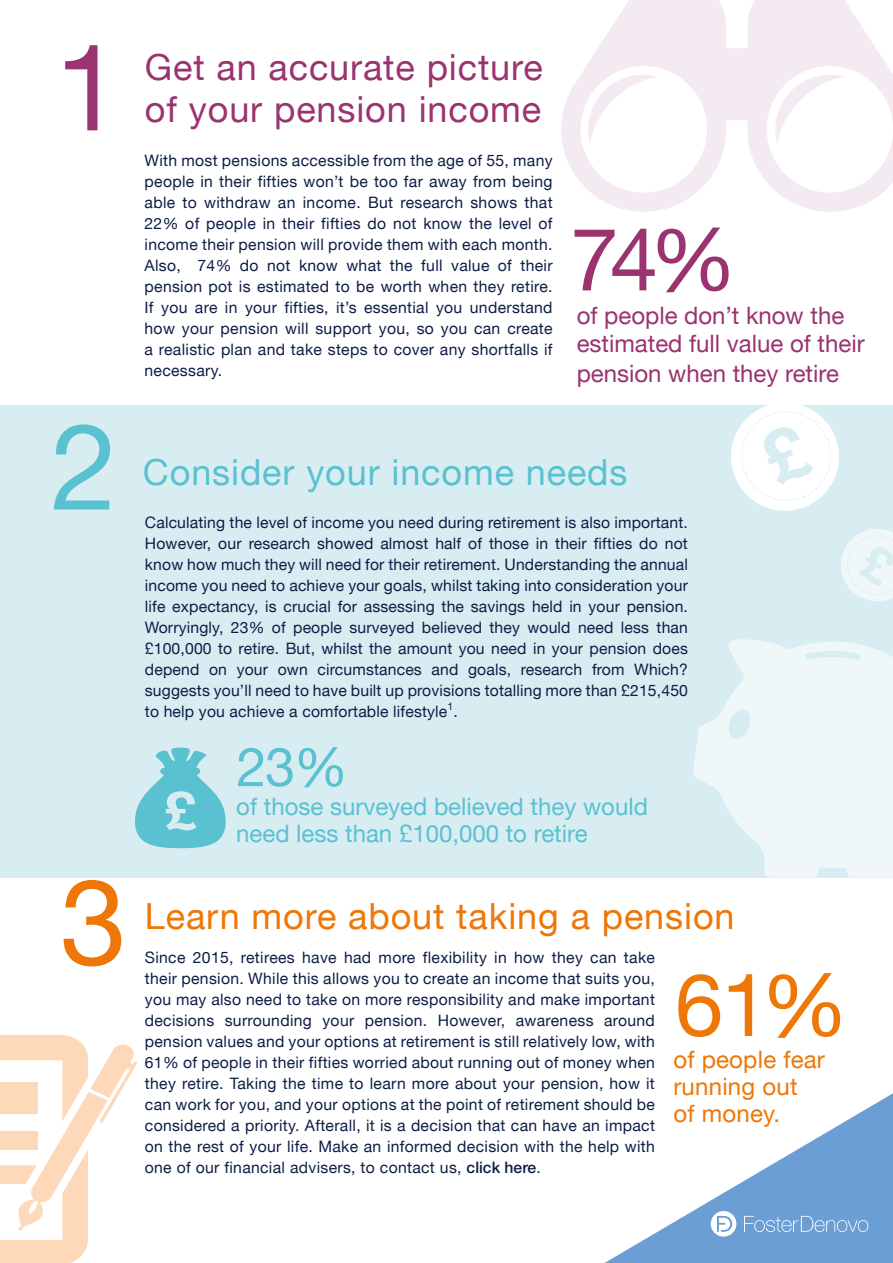
<style>
.page{position:relative;width:893px;height:1263px;background:#fff}
.page>*{position:absolute;margin:0;border:0;box-sizing:border-box;transform-origin:0 0}
.t1{font:120px "Helvetica Neue LT";color:#9a336f}
.t2{font:120px "Helvetica Neue LT";color:#ee7707}
.t3{font:120px "Helvetica Neue LT";color:#5ac1d0}
.t4{font:87px "Helvetica Neue LT";color:#9a336f}
.t5{font:87px "Helvetica Neue LT";color:#ee7707}
.t6{font:54px "Helvetica Neue LT";color:#5ac1d0}
.t7{font:36px/42px "Helvetica Neue LT";letter-spacing:.025em;color:#9a336f}
.t8{font:36px "Helvetica Neue LT";letter-spacing:.025em;color:#ee7707}
.t9{font:36px "Helvetica Neue LT";letter-spacing:.025em;color:#5ac1d0}
.t10{font:24px/29.2px "Helvetica Neue LT";color:#9a336f}
.t11{font:24px/27px "Helvetica Neue LT";color:#5ac1d0}
.t12{font:24px/27px "Helvetica Neue LT";letter-spacing:.01em;color:#ee7707}
.t13{font:15.75px/21px "Helvetica Neue LT";letter-spacing:.02em;color:#0d1e46;text-align:justify}
.t14{font:10.5px "Helvetica Neue LT";color:#0d1e46}
.s1{font-weight:500}
</style>
<div class="page">
<div style="left:0;top:405px;width:893px;height:473px;background:#d8edf2"></div>
<svg style="left:693px;top:639px;width:200px;height:239px;fill:#eff7f9"></svg>
<svg style="left:605px;top:1093px;width:288px;height:170px"></svg>
<svg style="left:744px;top:1216px;width:124px;height:16px;background:#82addb"></svg>
<svg style="left:711px;top:1211px;width:25px;height:25px"></svg>
<svg style="left:561px;top:0;width:332px;height:212px"></svg>
<svg style="left:135px;top:747px;width:91px;height:101px"></svg>
<svg style="left:731px;top:405px;width:108px;height:106px"></svg>
<svg style="left:841px;top:529px;width:52px;height:72px"></svg>
<svg style="left:0;top:1035px;width:137px;height:228px"></svg>
<h1 class="t1" style="left:55px;top:16px;width:68px">1</h1>
<h1 class="t3" style="left:51px;top:395px;width:68px">2</h1>
<h1 class="t2" style="left:60px;top:851px;width:68px">3</h1>
<h3 class="t7" style="left:145px;top:45px;width:399px">Get an accurate picture of your pension income</h3>
<p class="t13" style="left:145px;top:150px;width:410px">With most pensions accessible from the age of 55, many people in their fifties won’t be too far away from being able to withdraw an income. But research shows that 22% of people in their fifties do not know the level of income their pension will provide them with each month.<br>Also, 74% do not know what the full value of their pension pot is estimated to be worth when they retire.<br>If you are in your fifties, it’s essential you understand how your pension will support you, so you can create a realistic plan and take steps to cover any shortfalls if necessary.</p>
<h2 class="t4" style="left:570px;top:208px;width:168px">74%</h2>
<h3 class="t10" style="left:577px;top:300px;width:290px">of people don’t know the estimated full value of their pension when they retire</h3>
<h3 class="t9" style="left:143px;top:450px;width:486px">Consider your income needs</h3>
<p class="t13" style="left:145px;top:512px;width:545px">Calculating the level of income you need during retirement is also important.<br>However, our research showed almost half of those in their fifties do not know how much they will need for their retirement. Understanding the annual income you need to achieve your goals, whilst taking into consideration your life expectancy, is crucial for assessing the savings held in your pension.<br>Worryingly, 23% of people surveyed believed they would need less than £100,000 to retire. But, whilst the amount you need in your pension does depend on your own circumstances and goals, research from Which? suggests you’ll need to have built up provisions totalling more than £215,450 to help you achieve a comfortable lifestyle .</p>
<p class="t14" style="left:447px;top:699px;width:7px">1</p>
<h3 class="t6" style="left:236px;top:735px;width:113px">23%</h3>
<h3 class="t11" style="left:236px;top:793px;width:413px">of those surveyed believed they would need less than £100,000 to retire</h3>
<h3 class="t8" style="left:145px;top:895px;width:591px">Learn more about taking a pension</h3>
<p class="t13" style="left:145px;top:947px;width:512px">Since 2015, retirees have had more flexibility in how they can take their pension. While this allows you to create an income that suits you, you may also need to take on more responsibility and make important decisions surrounding your pension. However, awareness around pension values and your options at retirement is still relatively low, with 61% of people in their fifties worried about running out of money when they retire. Taking the time to learn more about your pension, how it can work for you, and your options at the point of retirement should be considered a priority. Afterall, it is a decision that can have an impact on the rest of your life. Make an informed decision with the help with one of our financial advisers, to contact us, <span class="s1">click here</span>.</p>
<h2 class="t5" style="left:675px;top:953px;width:175px">61%</h2>
<h3 class="t12" style="left:673px;top:1046px;width:153px">of people fear</h3>
<h3 class="t12" style="left:673px;top:1073px;width:126px">running out of money.</h3>
</div>
